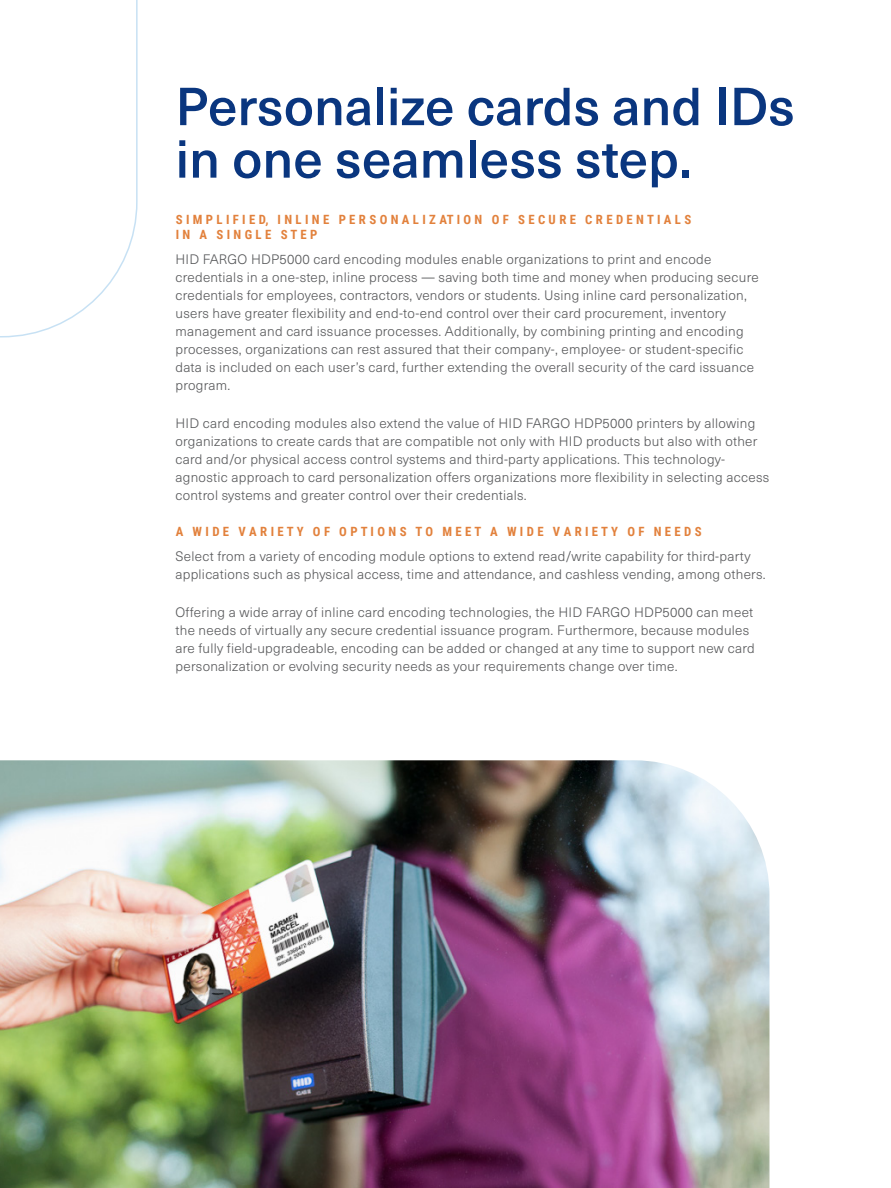
<style>
.page{position:relative;width:891px;height:1188px;background:#fff}
.page>*{position:absolute;margin:0;border:0;box-sizing:border-box;transform-origin:0 0}
.br_large_section_hea{font:500 52.5px/52.5px "Neue Haas Unica Pro";color:#0a367f}
.br_main_body{font:300 13.5px/18px "Neue Haas Unica Pro";letter-spacing:.02em;color:#57585a}
.br_small_section_sub{font:700 12.75px/15.3px "Roboto Condensed";color:#e2813c}
</style>
<div class="page">
<svg style="left:0;top:0;width:138px;height:338px"></svg>
<img style="left:0;top:760px;width:770px;height:428px">
<h2 class="br_large_section_hea" style="left:176px;top:81px;width:621px">Personalize cards and IDs in one seamless step.</h2>
<h3 class="br_small_section_sub" style="left:176px;top:211px;width:517px">S I M P L I F I E D, I N L I N E P E R S O N A L I Z AT I O N O F S E C U R E C R E D E N T I A L S<br>I N A S I N G L E S T E P</h3>
<p class="br_main_body" style="left:176px;top:250px;width:585px">HID FARGO HDP5000 card encoding modules enable organizations to print and encode credentials in a one-step, inline process — saving both time and money when producing secure credentials for employees, contractors, vendors or students. Using inline card personalization, users have greater flexibility and end-to-end control over their card procurement, inventory management and card issuance processes. Additionally, by combining printing and encoding processes, organizations can rest assured that their company-, employee- or student-specific data is included on each user’s card, further extending the overall security of the card issuance program.</p>
<p class="br_main_body" style="left:176px;top:415px;width:595px">HID card encoding modules also extend the value of HID FARGO HDP5000 printers by allowing organizations to create cards that are compatible not only with HID products but also with other card and/or physical access control systems and third-party applications. This technology&shy;agnostic approach to card personalization offers organizations more flexibility in selecting access control systems and greater control over their credentials.</p>
<h3 class="br_small_section_sub" style="left:176px;top:523px;width:528px">A W I D E V A R I E T Y O F O P T I O N S T O M E E T A W I D E V A R I E T Y O F N E E D S</h3>
<p class="br_main_body" style="left:176px;top:547px;width:592px">Select from a variety of encoding module options to extend read/write capability for third-party applications such as physical access, time and attendance, and cashless vending, among others.</p>
<p class="br_main_body" style="left:176px;top:603px;width:581px">Offering a wide array of inline card encoding technologies, the HID FARGO HDP5000 can meet the needs of virtually any secure credential issuance program. Furthermore, because modules are fully field-upgradeable, encoding can be added or changed at any time to support new card personalization or evolving security needs as your requirements change over time.</p>
</div>
